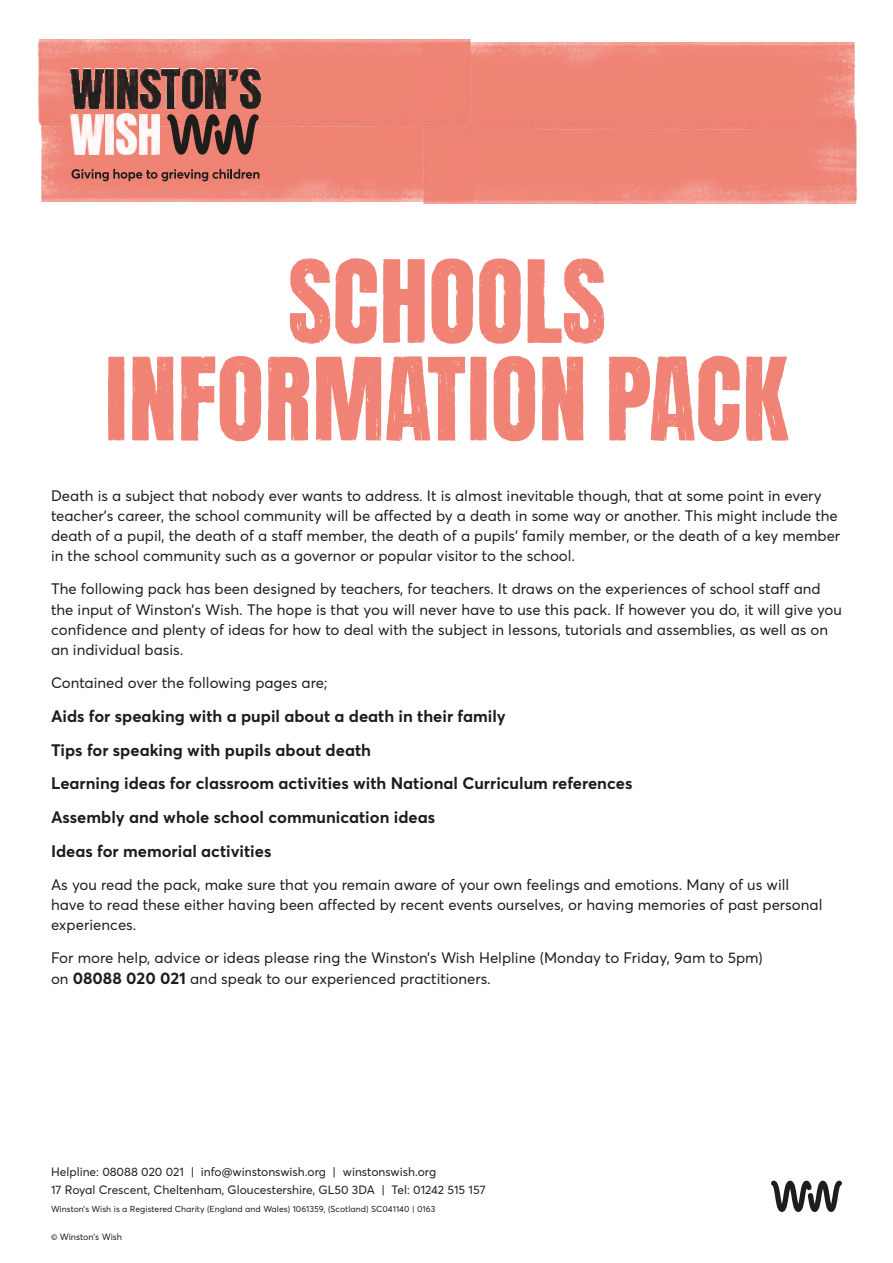
<style>
.page{position:relative;width:893px;height:1263px;background:#fff}
.page>*{position:absolute;margin:0;border:0;box-sizing:border-box;transform-origin:0 0}
.t1{font:97.5px/97.5px "WWANTON";color:#f08375;text-align:center}
.t2{font:700 16.5px/33.8px "Averta Std";color:#1d1d1b}
.t3{font:15px/20.2px "Averta Std";color:#1d1d1b}
.t4{font:12px/18px "Averta Std";color:#1d1d1b}
.t5{font:9px "Averta Std";color:#1d1d1b}
.t6{font:8.7px "Averta Std";letter-spacing:.005em;color:#1d1d1b}
.s1{font-weight:700;font-size:16.5px}
</style>
<div class="page">
<img style="left:42px;top:126px;width:382px;height:75px">
<img style="left:424px;top:118px;width:433px;height:85px">
<img style="left:421px;top:42px;width:434px;height:87px">
<img style="left:37px;top:39px;width:433px;height:87px">
<img style="left:71px;top:68px;width:32px;height:40px">
<img style="left:106px;top:68px;width:8px;height:40px">
<img style="left:117px;top:68px;width:20px;height:40px">
<img style="left:206px;top:68px;width:20px;height:40px">
<svg style="left:229px;top:68px;width:9px;height:13px"></svg>
<img style="left:140px;top:68px;width:20px;height:41px">
<img style="left:240px;top:68px;width:20px;height:41px">
<img style="left:162px;top:68px;width:18px;height:40px">
<img style="left:182px;top:68px;width:20px;height:41px">
<img style="left:71px;top:114px;width:32px;height:40px">
<img style="left:106px;top:114px;width:8px;height:40px">
<img style="left:117px;top:114px;width:20px;height:41px">
<img style="left:140px;top:114px;width:20px;height:40px">
<svg style="left:167px;top:114px;width:92px;height:41px;background:#824e46"></svg>
<svg style="left:71px;top:169px;width:188px;height:12px;background:#ad6358"></svg>
<svg style="left:771px;top:1181px;width:71px;height:31px"></svg>
<h1 class="t1" style="left:104px;top:256px;width:687px">SCHOOLS<br>INFORMATION PACK</h1>
<p class="t3" style="left:51px;top:485px;width:791px">Death is a subject that nobody ever wants to address. It is almost inevitable though, that at some point in every teacher’s career, the school community will be affected by a death in some way or another. This might include the death of a pupil, the death of a staff member, the death of a pupils’ family member, or the death of a key member in the school community such as a governor or popular visitor to the school.</p>
<p class="t3" style="left:51px;top:579px;width:792px">The following pack has been designed by teachers, for teachers. It draws on the experiences of school staff and the input of Winston’s Wish. The hope is that you will never have to use this pack. If however you do, it will give you confidence and plenty of ideas for how to deal with the subject in lessons, tutorials and assemblies, as well as on an individual basis.</p>
<p class="t3" style="left:51px;top:673px;width:278px">Contained over the following pages are;</p>
<p class="t2" style="left:51px;top:699px;width:583px">Aids for speaking with a pupil about a death in their family<br>Tips for speaking with pupils about death<br>Learning ideas for classroom activities with National Curriculum references Assembly and whole school communication ideas<br>Ideas for memorial activities</p>
<p class="t3" style="left:51px;top:874px;width:773px">As you read the pack, make sure that you remain aware of your own feelings and emotions. Many of us will have to read these either having been affected by recent events ourselves, or having memories of past personal experiences.</p>
<p class="t3" style="left:51px;top:947px;width:713px;line-height:21px">For more help, advice or ideas please ring the Winston’s Wish Helpline (Monday to Friday, 9am to 5pm) on <span class="s1">08088 020 021</span> and speak to our experienced practitioners.</p>
<p class="t4" style="left:51px;top:1162px;width:436px">Helpline: 08088 020 021 | info@winstonswish.org | winstonswish.org<br>17 Royal Crescent, Cheltenham, Gloucestershire, GL50 3DA | Tel: 01242 515 157</p>
<p class="t6" style="left:51px;top:1203px;width:386px">Winston’s Wish is a Registered Charity (England and Wales) 1061359, (Scotland) SC041140 | 0163</p>
<p class="t5" style="left:51px;top:1231px;width:73px">© Winston’s Wish</p>
</div>
